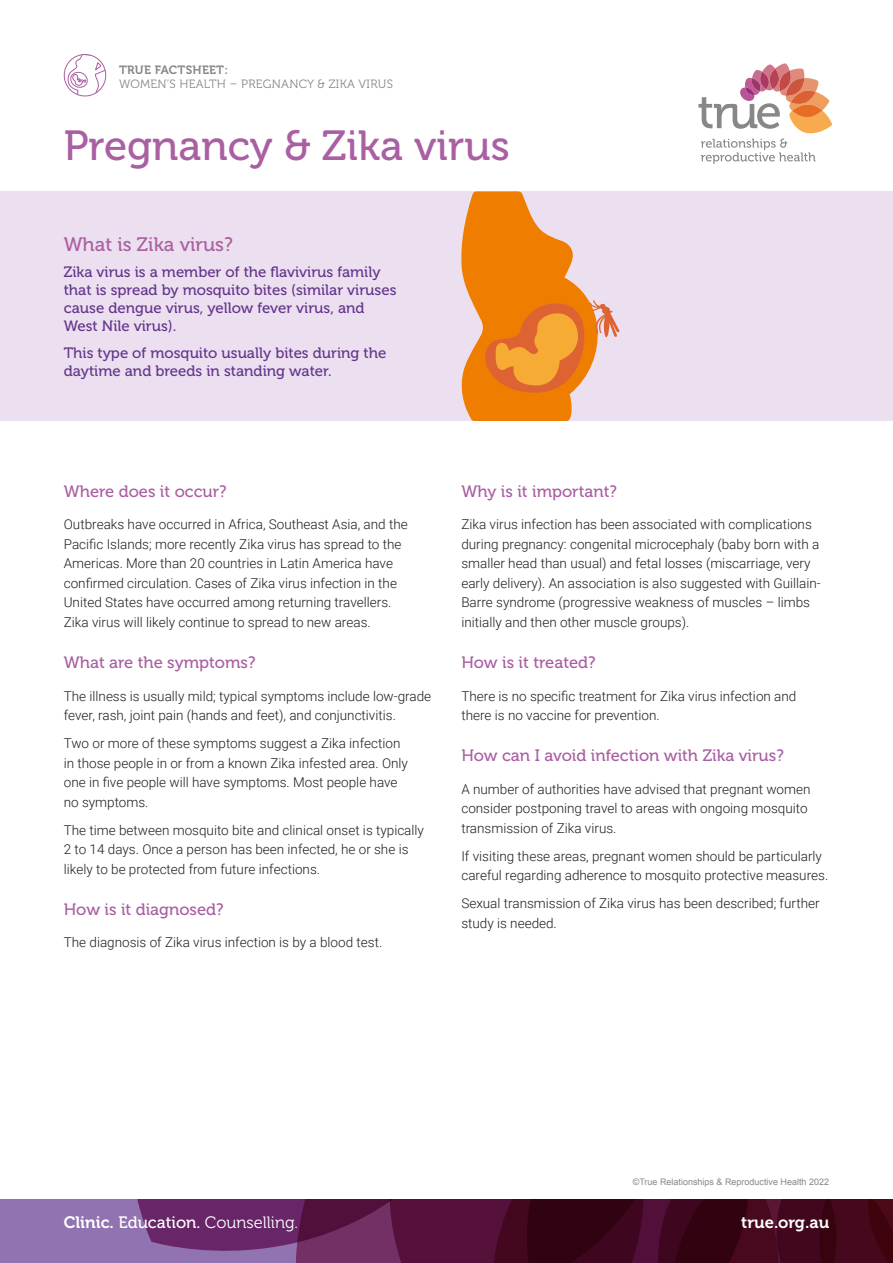
<style>
.page{position:relative;width:893px;height:1263px;background:#fff}
.page>*{position:absolute;margin:0;border:0;box-sizing:border-box;transform-origin:0 0}
.t1{font:42px "Museo 500";color:#aa5fa2}
.t2{font:19.5px "Museo 500";color:#aa5fa2}
.t3{font:16.5px "Museo 500";color:#aa5fa2}
.t4{font:16.5px "Museo 300";color:#fff}
.t5{font:16.5px "Museo 700";color:#fff}
.t6{font:15px/18px "Museo 500";color:#64358c}
.t7{font:300 13.5px/19.5px "Roboto";color:#1d1d1b}
.t8{font:12px "Museo 300";letter-spacing:.02em;color:#878787}
.t9{font:12px "Museo 700";letter-spacing:.02em;color:#878787}
.t10{font:9px "Arial";color:#878787}
.s1{font-family:"Museo 700"}
.s2{font-family:"Museo 500"}
</style>
<div class="page">
<svg style="left:698px;top:63px;width:134px;height:101px"></svg>
<div style="left:0;top:191px;width:893px;height:230px;background:#ece0f0"></div>
<svg style="left:64px;top:54px;width:43px;height:43px"></svg>
<div style="left:0;top:1199px;width:893px;height:64px;background:#9273b1"></div>
<svg style="left:137px;top:1199px;width:756px;height:64px;background:#51173c"></svg>
<svg style="left:461px;top:191px;width:158px;height:230px"></svg>
<p class="t9" style="left:119px;top:63px;width:110px">TRUE FACTSHEET:</p>
<p class="t8" style="left:119px;top:77px;width:275px">WOMEN’S HEALTH – PREGNANCY &amp; ZIKA VIRUS</p>
<h1 class="t1" style="left:64px;top:122px;width:447px">Pregnancy &amp; Zika virus</h1>
<h2 class="t2" style="left:64px;top:234px;width:171px">What is Zika virus?</h2>
<p class="t6" style="left:64px;top:264px;width:334px">Zika virus is a member of the flavivirus family that is spread by mosquito bites (similar viruses cause dengue virus, yellow fever virus, and West Nile virus).</p>
<p class="t6" style="left:64px;top:344px;width:324px">This type of mosquito usually bites during the daytime and breeds in standing water.</p>
<p class="t3" style="left:64px;top:482px;width:164px">Where does it occur?</p>
<p class="t7" style="left:64px;top:514px;width:346px">Outbreaks have occurred in Africa, Southeast Asia, and the Pacific Islands; more recently Zika virus has spread to the Americas. More than 20 countries in Latin America have confirmed circulation. Cases of Zika virus infection in the United States have occurred among returning travellers.<br>Zika virus will likely continue to spread to new areas.</p>
<p class="t3" style="left:64px;top:654px;width:193px">What are the symptoms?</p>
<p class="t7" style="left:64px;top:685px;width:369px">The illness is usually mild; typical symptoms include low-grade fever, rash, joint pain (hands and feet), and conjunctivitis.</p>
<p class="t7" style="left:64px;top:733px;width:346px">Two or more of these symptoms suggest a Zika infection in those people in or from a known Zika infested area. Only one in five people will have symptoms. Most people have no symptoms.</p>
<p class="t7" style="left:64px;top:819px;width:362px">The time between mosquito bite and clinical onset is typically<br>2 to 14 days. Once a person has been infected, he or she is likely to be protected from future infections.</p>
<p class="t3" style="left:64px;top:900px;width:161px">How is it diagnosed?</p>
<p class="t7" style="left:64px;top:932px;width:320px">The diagnosis of Zika virus infection is by a blood test.</p>
<p class="t3" style="left:461px;top:482px;width:157px">Why is it important?</p>
<p class="t7" style="left:461px;top:514px;width:361px">Zika virus infection has been associated with complications during pregnancy: congenital microcephaly (baby born with a smaller head than usual) and fetal losses (miscarriage, very early delivery). An association is also suggested with Guillain-Barre syndrome (progressive weakness of muscles – limbs initially and then other muscle groups).</p>
<p class="t3" style="left:461px;top:654px;width:136px">How is it treated?</p>
<p class="t7" style="left:461px;top:685px;width:337px">There is no specific treatment for Zika virus infection and there is no vaccine for prevention.</p>
<p class="t3" style="left:461px;top:747px;width:324px">How can I avoid infection with Zika virus?</p>
<p class="t7" style="left:461px;top:779px;width:351px">A number of authorities have advised that pregnant women consider postponing travel to areas with ongoing mosquito transmission of Zika virus.</p>
<p class="t7" style="left:461px;top:846px;width:368px">If visiting these areas, pregnant women should be particularly careful regarding adherence to mosquito protective measures.</p>
<p class="t7" style="left:461px;top:893px;width:360px">Sexual transmission of Zika virus has been described; further study is needed.</p>
<p class="t10" style="left:633px;top:1175px;width:198px">©True Relationships &amp; Reproductive Health 2022</p>
<p class="t4" style="left:64px;top:1213px;width:236px"><span class="s1">Clinic.</span> <span class="s2">Education.</span> Counselling.</p>
<p class="t5" style="left:741px;top:1213px;width:89px">true.org.au</p>
<p class="t4" style="left:96px;top:1213px;width:236px"><span class="s2">Clinic.</span> <span class="s1">Education.</span> Counselling.</p>
<p class="t5" style="left:733px;top:1213px;width:93px">True.org.au</p>
</div>
